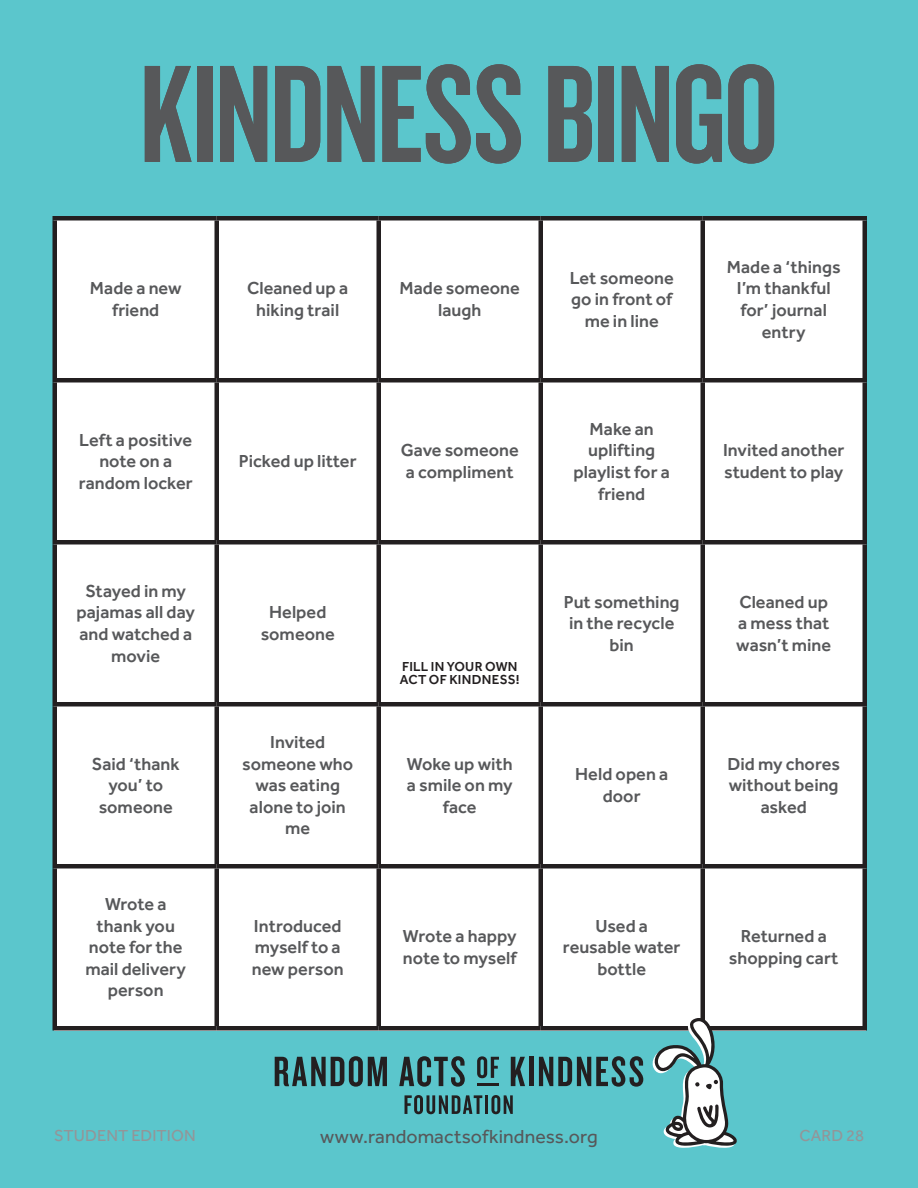
<style>
.page{position:relative;width:918px;height:1188px;background:#5bc6cc}
.page>*{position:absolute;margin:0;border:0;box-sizing:border-box;transform-origin:0 0}
.t1{font:144px "Knockout 48 Featherweight";letter-spacing:-.015em;color:#57585a}
.t2{font:19.5px "Effra";letter-spacing:.005em;color:#57585a}
.t3{font:500 18px/21.6px "Effra";color:#57585a;text-align:center}
.t4{font:16.5px "Effra";letter-spacing:.005em;color:#939598}
.free_space{font:500 13.5px/13.5px "Effra";letter-spacing:.015em;color:#231f20}
.s1{font-family:"Minion Pro";font-weight:400}
</style>
<div class="page">
<hr style="left:477px;top:1083px;width:22px;height:3px;background:#231f20">
<svg style="left:275px;top:1056px;width:112px;height:31px"></svg>
<svg style="left:399px;top:1056px;width:66px;height:31px"></svg>
<svg style="left:477px;top:1056px;width:22px;height:22px"></svg>
<svg style="left:511px;top:1057px;width:14px;height:29px"></svg>
<div style="left:529px;top:1057px;width:5px;height:29px;background:#231f20"></div>
<svg style="left:539px;top:1056px;width:104px;height:31px"></svg>
<svg style="left:405px;top:1095px;width:77px;height:19px"></svg>
<hr style="left:485px;top:1095px;width:3px;height:19px;background:#231f20">
<svg style="left:491px;top:1095px;width:22px;height:19px"></svg>
<div style="left:54px;top:216px;width:812px;height:814px;background:#fff"></div>
<div style="left:214px;top:220px;width:5px;height:158px;background:#231f20"></div>
<div style="left:376px;top:220px;width:5px;height:158px;background:#231f20"></div>
<div style="left:538px;top:220px;width:5px;height:158px;background:#231f20"></div>
<div style="left:700px;top:220px;width:5px;height:158px;background:#231f20"></div>
<div style="left:214px;top:382px;width:5px;height:158px;background:#231f20"></div>
<div style="left:376px;top:382px;width:5px;height:158px;background:#231f20"></div>
<div style="left:538px;top:382px;width:5px;height:158px;background:#231f20"></div>
<div style="left:700px;top:382px;width:5px;height:158px;background:#231f20"></div>
<div style="left:214px;top:544px;width:5px;height:158px;background:#231f20"></div>
<div style="left:376px;top:544px;width:5px;height:158px;background:#231f20"></div>
<div style="left:538px;top:544px;width:5px;height:158px;background:#231f20"></div>
<div style="left:700px;top:544px;width:5px;height:158px;background:#231f20"></div>
<div style="left:214px;top:706px;width:5px;height:158px;background:#231f20"></div>
<div style="left:376px;top:706px;width:5px;height:158px;background:#231f20"></div>
<div style="left:538px;top:706px;width:5px;height:158px;background:#231f20"></div>
<div style="left:700px;top:706px;width:5px;height:158px;background:#231f20"></div>
<div style="left:214px;top:868px;width:5px;height:158px;background:#231f20"></div>
<div style="left:376px;top:868px;width:5px;height:158px;background:#231f20"></div>
<div style="left:538px;top:868px;width:5px;height:158px;background:#231f20"></div>
<div style="left:700px;top:868px;width:5px;height:158px;background:#231f20"></div>
<hr style="left:52px;top:216px;width:165px;height:4px;background:#231f20">
<div style="left:52px;top:220px;width:5px;height:158px;background:#231f20"></div>
<hr style="left:217px;top:216px;width:162px;height:4px;background:#231f20">
<hr style="left:379px;top:216px;width:162px;height:4px;background:#231f20">
<hr style="left:541px;top:216px;width:162px;height:4px;background:#231f20">
<hr style="left:703px;top:216px;width:164px;height:4px;background:#231f20">
<div style="left:862px;top:220px;width:5px;height:158px;background:#231f20"></div>
<hr style="left:52px;top:378px;width:165px;height:4px;background:#231f20">
<div style="left:52px;top:382px;width:5px;height:158px;background:#231f20"></div>
<hr style="left:217px;top:378px;width:162px;height:4px;background:#231f20">
<hr style="left:379px;top:378px;width:162px;height:4px;background:#231f20">
<hr style="left:541px;top:378px;width:162px;height:4px;background:#231f20">
<hr style="left:703px;top:378px;width:164px;height:4px;background:#231f20">
<div style="left:862px;top:382px;width:5px;height:158px;background:#231f20"></div>
<hr style="left:52px;top:540px;width:165px;height:4px;background:#231f20">
<div style="left:52px;top:544px;width:5px;height:158px;background:#231f20"></div>
<hr style="left:217px;top:540px;width:162px;height:4px;background:#231f20">
<hr style="left:379px;top:540px;width:162px;height:4px;background:#231f20">
<hr style="left:541px;top:540px;width:162px;height:4px;background:#231f20">
<hr style="left:703px;top:540px;width:164px;height:4px;background:#231f20">
<div style="left:862px;top:544px;width:5px;height:158px;background:#231f20"></div>
<hr style="left:52px;top:702px;width:165px;height:4px;background:#231f20">
<div style="left:52px;top:706px;width:5px;height:158px;background:#231f20"></div>
<hr style="left:217px;top:702px;width:162px;height:4px;background:#231f20">
<hr style="left:379px;top:702px;width:162px;height:4px;background:#231f20">
<hr style="left:541px;top:702px;width:162px;height:4px;background:#231f20">
<hr style="left:703px;top:702px;width:164px;height:4px;background:#231f20">
<div style="left:862px;top:706px;width:5px;height:158px;background:#231f20"></div>
<hr style="left:52px;top:864px;width:165px;height:4px;background:#231f20">
<div style="left:52px;top:868px;width:5px;height:158px;background:#231f20"></div>
<hr style="left:217px;top:864px;width:162px;height:4px;background:#231f20">
<hr style="left:379px;top:864px;width:162px;height:4px;background:#231f20">
<hr style="left:541px;top:864px;width:162px;height:4px;background:#231f20">
<hr style="left:703px;top:864px;width:164px;height:4px;background:#231f20">
<div style="left:862px;top:868px;width:5px;height:158px;background:#231f20"></div>
<hr style="left:52px;top:1026px;width:165px;height:4px;background:#231f20">
<hr style="left:217px;top:1026px;width:162px;height:4px;background:#231f20">
<hr style="left:379px;top:1026px;width:162px;height:4px;background:#231f20">
<hr style="left:541px;top:1026px;width:162px;height:4px;background:#231f20">
<hr style="left:703px;top:1026px;width:164px;height:4px;background:#231f20">
<svg style="left:653px;top:1018px;width:84px;height:130px"></svg>
<p class="t1" style="left:139px;top:26px;width:641px">KINDNESS BINGO</p>
<p class="t3" style="left:90px;top:277px;width:93px">Made a new friend</p>
<p class="t3" style="left:247px;top:277px;width:102px">Cleaned up a hiking trail</p>
<p class="t3" style="left:400px;top:277px;width:122px">Made someone laugh</p>
<p class="t3" style="left:570px;top:267px;width:106px">Let someone go in front of me in line</p>
<p class="t3" style="left:727px;top:256px;width:115px">Made a ‘things<br>I’m thankful for’ journal entry</p>
<p class="t3" style="left:91px;top:277px;width:90px">tis<span class="s1">Off</span>sue to a person</p>
<p class="t3" style="left:261px;top:288px;width:74px">note on a</p>
<p class="t3" style="left:79px;top:429px;width:115px">Left a positive note on a random locker</p>
<p class="t3" style="left:77px;top:580px;width:120px">Stayed in my pajamas all day and watched a movie</p>
<p class="t3" style="left:92px;top:753px;width:89px">Said ‘thank you’ to someone</p>
<p class="t3" style="left:85px;top:893px;width:102px">Wrote a thank you note for the mail delivery person</p>
<p class="t3" style="left:239px;top:450px;width:119px">Picked up litter</p>
<p class="t3" style="left:401px;top:439px;width:120px;text-align:left">Gave someone a compliment</p>
<p class="t3" style="left:261px;top:601px;width:75px">Helped someone</p>
<p class="free_space" style="left:400px;top:659px;width:121px">FILL IN YOUR OWN<br>ACT OF KINDNESS!</p>
<p class="t3" style="left:574px;top:418px;width:98px">Make an uplifting playlist for a friend</p>
<p class="t3" style="left:723px;top:439px;width:123px;text-align:left">Invited another student to play</p>
<p class="t3" style="left:564px;top:591px;width:117px">Put something in the recycle bin</p>
<p class="t3" style="left:736px;top:591px;width:97px;text-align:left">Cleaned up a mess that wasn’t mine</p>
<p class="t3" style="left:242px;top:731px;width:113px">Invited someone who was eating alone to join me</p>
<p class="t3" style="left:407px;top:753px;width:108px">Woke up with a smile on my face</p>
<p class="t3" style="left:575px;top:763px;width:95px">Held open a door</p>
<p class="t3" style="left:727px;top:753px;width:114px">Did my chores without being asked</p>
<p class="t3" style="left:252px;top:915px;width:93px;text-align:left">Introduced myself to a new person</p>
<p class="t3" style="left:403px;top:925px;width:115px;text-align:left">Wrote a happy note to myself</p>
<p class="t3" style="left:563px;top:915px;width:119px">Used a reusable water bottle</p>
<p class="t3" style="left:729px;top:925px;width:111px">Returned a shopping cart</p>
<p class="t4" style="left:54px;top:1126px;width:143px">STUDENT EDITION</p>
<p class="t2" style="left:320px;top:1125px;width:279px">www.randomactsofkindness.org</p>
<p class="t4" style="left:800px;top:1126px;width:66px">CARD 28</p>
</div>
